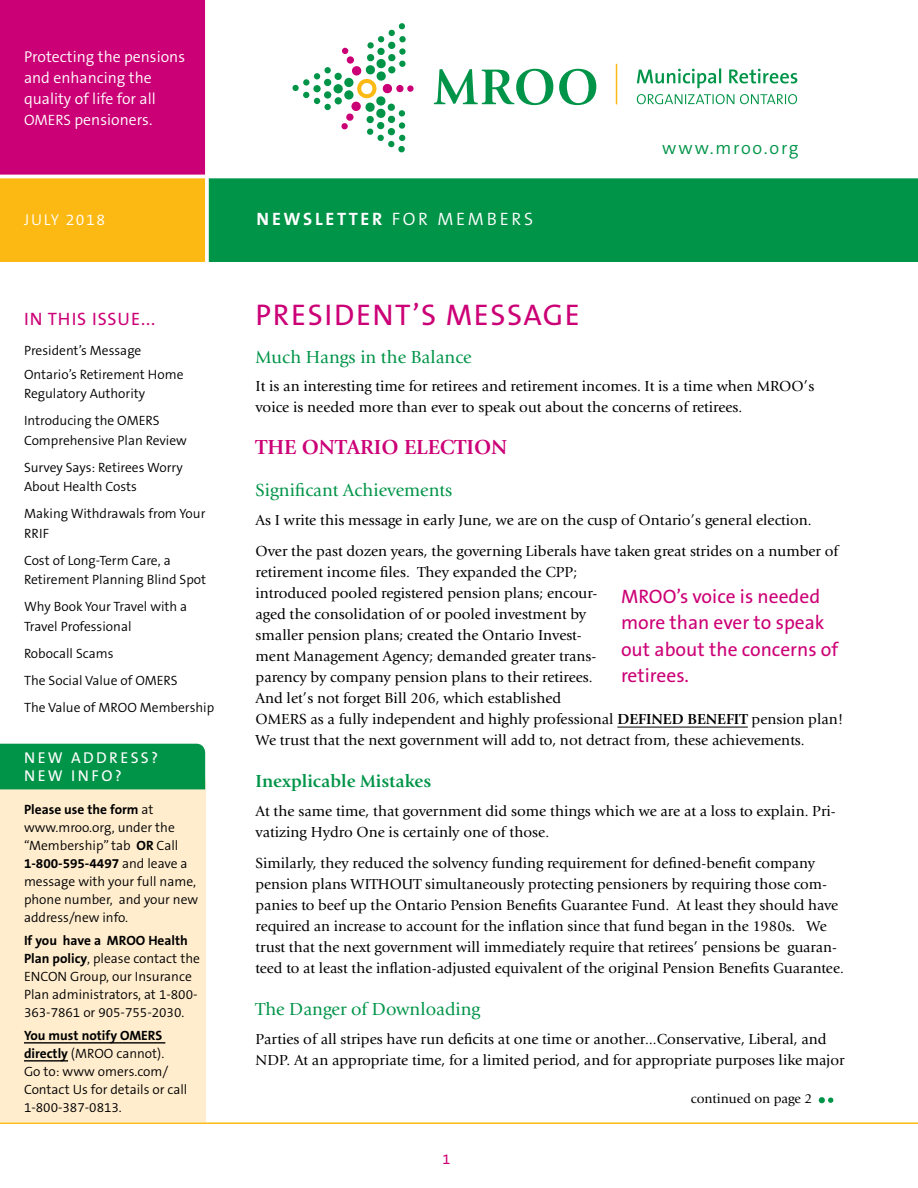
<style>
.page{position:relative;width:918px;height:1188px;background:#fff}
.page>*{position:absolute;margin:0;border:0;box-sizing:border-box;transform-origin:0 0}
.t1{font:30px "The Sans B5 Plain";letter-spacing:.05em;color:#cc0076}
.t2{font:700 21px "Giovanni EF";color:#cc0076}
.t3{font:19.5px/26.2px "The Sans B5 Plain";color:#cc0076}
.t4{font:18px "Giovanni EF";color:#009448}
.t5{font:700 18px "Giovanni EF";color:#009448}
.t6{font:700 18px "The Sans B7";letter-spacing:.15em;color:#fff}
.t7{font:18px "The Sans B5 Plain";letter-spacing:.05em;color:#cc0076}
.t8{font:300 18px "The Sans B4";letter-spacing:.1em;color:#009448}
.t9{font:300 15.75px/21px "The Sans B4";color:#fff}
.t10{font:15.75px/18px "The Sans B5 Plain";letter-spacing:.15em;color:#fff}
.t11{font:300 15.75px "The Sans B4";letter-spacing:.1em;color:#fff}
.t12{font:15px/21px "Giovanni EF";color:#000}
.t13{font:14.4px "The Sans B5 Plain";color:#cc0076}
.t14{font:300 13.5px/18px "The Sans B4";color:#000}
.t15{font:700 13.5px "The Sans B7";color:#000}
.t16{font:13.5px "Giovanni EF";color:#000}
.s1{font-size:15px}
.s2{font-family:"The Sans B4";font-weight:300}
.s3{font-family:"The Sans B7";font-weight:700}
.s4{font-weight:700}
</style>
<div class="page">
<div style="left:0;top:178px;width:207px;height:84px;background:#fdb913"></div>
<div style="left:207px;top:178px;width:711px;height:84px;background:#009448"></div>
<div style="left:0;top:0;width:207px;height:178px;background:#cc0076"></div>
<hr style="left:0;top:175px;width:918px;height:3px;background:#fff">
<hr style="left:205px;top:0;width:4px;height:306px;background:#fff">
<svg style="left:434px;top:69px;width:162px;height:36px"></svg>
<svg style="left:637px;top:68px;width:160px;height:20px"></svg>
<svg style="left:637px;top:94px;width:160px;height:10px"></svg>
<hr style="left:616px;top:64px;width:1px;height:40px;background:#fdb913">
<div style="left:333px;top:84px;width:10px;height:9px;background:#009448;border-radius:50%"></div>
<div style="left:334px;top:73px;width:8px;height:7px;background:#009448;border-radius:50%"></div>
<div style="left:324px;top:79px;width:7px;height:7px;background:#009448;border-radius:50%"></div>
<div style="left:335px;top:97px;width:7px;height:8px;background:#009448;border-radius:50%"></div>
<div style="left:324px;top:91px;width:7px;height:8px;background:#009448;border-radius:50%"></div>
<div style="left:313px;top:85px;width:8px;height:7px;background:#009448;border-radius:50%"></div>
<div style="left:324px;top:67px;width:7px;height:6px;background:#009448;border-radius:50%"></div>
<div style="left:314px;top:73px;width:6px;height:7px;background:#009448;border-radius:50%"></div>
<svg style="left:303px;top:79px;width:7px;height:7px"></svg>
<svg style="left:303px;top:92px;width:17px;height:12px"></svg>
<div style="left:324px;top:104px;width:7px;height:6px;background:#009448;border-radius:50%"></div>
<div style="left:292px;top:85px;width:7px;height:6px;background:#009448;border-radius:50%"></div>
<svg style="left:341px;top:23px;width:73px;height:130px"></svg>
<hr style="left:617px;top:727px;width:131px;height:1px;background:#000">
<svg style="left:818px;top:1097px;width:16px;height:7px"></svg>
<hr style="left:0;top:1122px;width:918px;height:2px;background:#fdb913">
<div style="left:0;top:780px;width:205px;height:342px;background:#ffedce"></div>
<div style="left:0;top:744px;width:205px;height:45px;background:#009448"></div>
<hr style="left:24px;top:1042px;width:141px;height:2px;background:#000">
<hr style="left:24px;top:1060px;width:44px;height:2px;background:#000">
<p class="t9" style="left:24px;top:47px;width:163px">Protecting the pensions and enhancing the quality of life for all<br><span class="s1">OMERS</span> pensioners.</p>
<p class="t11" style="left:24px;top:211px;width:83px">JULY 2018</p>
<p class="t7" style="left:24px;top:309px;width:133px">IN THIS ISSUE...</p>
<p class="t14" style="left:24px;top:339px;width:161px;line-height:24px">President’s Message<br>Ontario’s Retirement Home</p>
<p class="t14" style="left:24px;top:381px;width:137px;line-height:27px">Regulatory Authority<br>Introducing the OMERS</p>
<p class="t14" style="left:24px;top:427px;width:164px;line-height:27px">Comprehensive Plan Review<br>Survey Says: Retirees Worry</p>
<p class="t14" style="left:24px;top:474px;width:183px;line-height:27px">About Health Costs<br>Making Withdrawals from Your</p>
<p class="t14" style="left:24px;top:520px;width:148px;line-height:27px">RRIF<br>Cost of Long-Term Care, a</p>
<p class="t14" style="left:24px;top:567px;width:184px;line-height:27px">Retirement Planning Blind Spot<br>Why Book Your Travel with a</p>
<p class="t14" style="left:24px;top:613px;width:192px;line-height:27px">Travel Professional<br>Robocall Scams<br>The Social Value of OMERS<br>The Value of MROO Membership</p>
<p class="t10" style="left:24px;top:749px;width:136px">NEW ADDRESS?<br>NEW INFO?</p>
<p class="t15" style="left:24px;top:802px;width:131px">Please use the form <span class="s2">at</span></p>
<p class="t14" style="left:24px;top:819px;width:156px">www.mroo.org, under the “Membership” tab <span class="s3">OR</span> Call</p>
<p class="t15" style="left:24px;top:856px;width:165px">1-800-595-4497 <span class="s2">and leave a</span></p>
<p class="t14" style="left:24px;top:873px;width:176px">message with your full name, phone number, and your new address/new info.</p>
<p class="t15" style="left:24px;top:933px;width:166px">If you have a MROO Health</p>
<p class="t14" style="left:24px;top:950px;width:177px"><span class="s3">Plan policy</span>, please contact the<br>ENCON Group, our Insurance<br>Plan administrators, at 1-800-<br>363-7861 or 905-755-2030.</p>
<p class="t15" style="left:24px;top:1028px;width:140px">You must notify OMERS</p>
<p class="t14" style="left:24px;top:1045px;width:165px"><span class="s3">directly</span> (MROO cannot).<br>Go to: www omers.com/<br>Contact Us for details or call<br>1-800-387-0813.</p>
<p class="t6" style="left:256px;top:209px;width:278px">NEWSLETTER <span class="s2">FOR MEMBERS</span></p>
<p class="t8" style="left:662px;top:139px;width:138px">www.mroo.org</p>
<h1 class="t1" style="left:256px;top:298px;width:326px">PRESIDENT’S MESSAGE</h1>
<p class="t4" style="left:256px;top:347px;width:218px">Much Hangs in the Balance</p>
<p class="t12" style="left:256px;top:376px;width:560px">It is an interesting time for retirees and retirement incomes. It is a time when MROO’s voice is needed more than ever to speak out about the concerns of retirees.</p>
<h2 class="t2" style="left:256px;top:435px;width:253px">THE ONTARIO ELECTION</h2>
<p class="t4" style="left:256px;top:480px;width:198px">Significant Achievements</p>
<p class="t12" style="left:256px;top:504px;width:584px;line-height:31.5px">As I write this message in early June, we are on the cusp of Ontario’s general election.<br>Over the past dozen years, the governing Liberals have taken great strides on a number of</p>
<p class="t12" style="left:256px;top:562px;width:589px">retirement income files. They expanded the CPP;<br>introduced pooled registered pension plans; encour-<br>aged the consolidation of or pooled investment by<br>smaller pension plans; created the Ontario Invest-<br>ment Management Agency; demanded greater trans-<br>parency by company pension plans to their retirees.<br>And let’s not forget Bill 206, which established<br>OMERS as a fully independent and highly professional <span class="s4">DEFINED BENEFIT</span> pension plan!<br>We trust that the next government will add to, not detract from, these achievements.</p>
<p class="t5" style="left:256px;top:771px;width:177px">Inexplicable Mistakes</p>
<p class="t12" style="left:256px;top:800px;width:582px">At the same time, that government did some things which we are at a loss to explain. Pri&shy;vatizing Hydro One is certainly one of those.</p>
<p class="t12" style="left:256px;top:853px;width:590px">Similarly, they reduced the solvency funding requirement for defined-benefit company pension plans WITHOUT simultaneously protecting pensioners by requiring those com&shy;panies to beef up the Ontario Pension Benefits Guarantee Fund. At least they should have required an increase to account for the inflation since that fund began in the 1980s. We trust that the next government will immediately require that retirees’ pensions be guaran&shy;teed to at least the inflation-adjusted equivalent of the original Pension Benefits Guarantee.</p>
<p class="t4" style="left:256px;top:999px;width:226px">The Danger of Downloading</p>
<p class="t12" style="left:256px;top:1028px;width:591px">Parties of all stripes have run deficits at one time or another…Conservative, Liberal, and<br>NDP. At an appropriate time, for a limited period, and for appropriate purposes like major</p>
<h3 class="t3" style="left:621px;top:584px;width:219px">MROO’s voice is needed more than ever to speak out about the concerns of retirees.</h3>
<p class="t13" style="left:442px;top:1152px;width:9px">1</p>
<p class="t16" style="left:691px;top:1091px;width:123px">continued on page 2</p>
</div>
